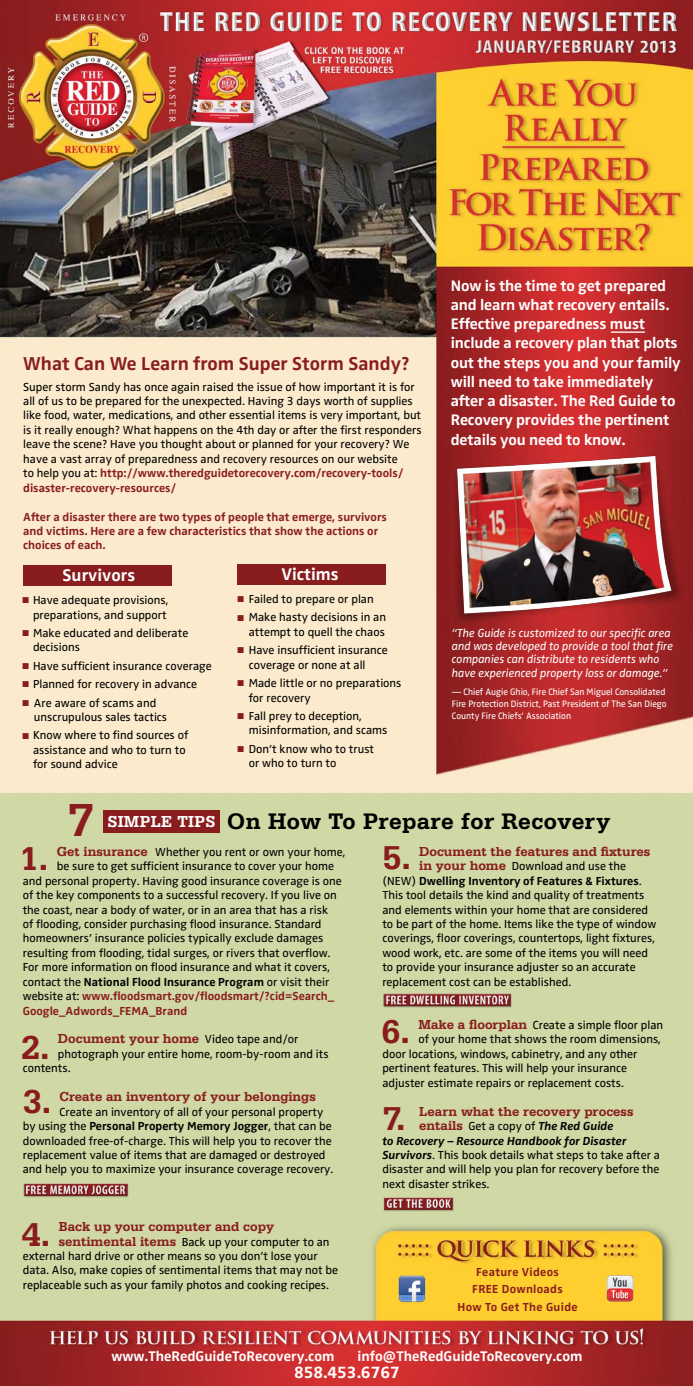
<style>
.page{position:relative;width:693px;height:1386px;background:#fff}
.page>*{position:absolute;margin:0;border:0;box-sizing:border-box;transform-origin:0 0}
.t1{font:700 49px "Serifa BT";color:#891d1e}
.t2{font:700 35px/54.7px "Serifa BT";color:#891d1e}
.t3{font:700 23.8px "Serifa BT";letter-spacing:.02em;color:#000}
.t4{font:700 19.25px "Zwo";color:#891d1e}
.t5{font:700 17.5px "Zwo";color:#fff}
.t6{font:700 16.89px "Zwo";color:#fff}
.t7{font:700 15.75px/19.2px "Zwo";letter-spacing:-.01em;color:#fff}
.t8{font:700 14.44px "Zwo";color:#fff}
.t9{font:700 13.83px "Serifa BT";color:#891d1e}
.t10{font:12.08px/14.4px "Zwo";color:#000}
.t11{font:700 12.08px/14.4px "Zwo";color:#891d1e}
.t12{font:italic 12.08px/13.1px "Zwo";color:#fff;scale:.95 1}
.t13{font:700 12.08px "Zwo";color:#000}
.t14{font:700 12.08px/17.5px "Zwo";letter-spacing:.025em;color:#891d1e;text-align:center}
.t15{font:9.62px/12.1px "Zwo";color:#fff;scale:.95 1}
.s1{font-weight:700;color:#891d1e}
.s2{color:#891d1e}
.s3{font-size:16.8px;color:#fff}
.s4{font-family:"Serifa BT";font-weight:700;font-size:13.83px;color:#891d1e}
.s5{font-weight:400}
.s6{font-weight:400;color:#000}
.s7{font-family:"Zwo";font-weight:400;font-size:12.08px;color:#000}
.s8{font-weight:700}
.s9{font-weight:700;font-style:italic}
</style>
<div class="page">
<img style="left:0;top:0;width:693px;height:1386px">
<img style="left:427px;top:439px;width:266px;height:197px">
<img style="left:397px;top:1274px;width:30px;height:29px">
<img style="left:606px;top:1274px;width:29px;height:29px">
<div style="left:103px;top:810px;width:117px;height:23px;background:#891d1e"></div>
<img style="left:378px;top:1191px;width:91px;height:30px">
<img style="left:17px;top:1176px;width:151px;height:30px">
<div style="left:23px;top:565px;width:148px;height:20px;background:#891d1e"></div>
<div style="left:238px;top:565px;width:148px;height:20px;background:#891d1e"></div>
<img style="left:377px;top:987px;width:147px;height:25px">
<hr style="left:611px;top:331px;width:34px;height:2px;background:#fff">
<h3 class="t4" style="left:23px;top:352px;width:388px">What Can We Learn from Super Storm Sandy?</h3>
<p class="t10" style="left:23px;top:379px;width:400px">Super storm Sandy has once again raised the issue of how important it is for all of us to be prepared for the unexpected. Having 3 days worth of supplies like food, water, medications, and other essential items is very important, but is it really enough? What happens on the 4th day or after the first responders leave the scene? Have you thought about or planned for your recovery? We have a vast array of preparedness and recovery resources on our website<br>to help you at: <span class="s1">http://www.theredguidetorecovery.com/recovery-tools/ disaster-recovery-resources/</span></p>
<p class="t11" style="left:23px;top:509px;width:365px">After a disaster there are two types of people that emerge, survivors and victims. Here are a few characteristics that show the actions or choices of each.</p>
<h3 class="t5" style="left:63px;top:565px;width:74px">Survivors</h3>
<p class="t10" style="left:23px;top:593px;width:147px;text-align:right"><span class="s2">■</span> Have adequate provisions, preparations, and support</p>
<p class="t10" style="left:33px;top:626px;width:157px;text-indent:-11px"><span class="s2">■</span> Make educated and deliberate decisions</p>
<p class="t10" style="left:23px;top:658px;width:191px"><span class="s2">■</span> Have sufficient insurance coverage</p>
<p class="t10" style="left:23px;top:677px;width:176px"><span class="s2">■</span> Planned for recovery in advance</p>
<p class="t10" style="left:34px;top:695px;width:135px;text-indent:-11px"><span class="s2">■</span> Are aware of scams and unscrupulous sales tactics</p>
<p class="t10" style="left:33px;top:728px;width:157px;text-indent:-11px"><span class="s2">■</span> Know where to find sources of assistance and who to turn to for sound advice</p>
<h3 class="t5" style="left:281px;top:564px;width:59px">Victims</h3>
<p class="t10" style="left:237px;top:592px;width:138px"><span class="s2">■</span> Failed to prepare or plan</p>
<p class="t10" style="left:237px;top:610px;width:150px;text-align:right"><span class="s2">■</span> Make hasty decisions in an attempt to quell the chaos</p>
<p class="t10" style="left:249px;top:643px;width:141px;text-indent:-11px"><span class="s2">■</span> Have insufficient insurance coverage or none at all</p>
<p class="t10" style="left:249px;top:676px;width:154px;text-indent:-11px"><span class="s2">■</span> Made little or no preparations for recovery</p>
<p class="t10" style="left:249px;top:709px;width:140px;text-indent:-11px"><span class="s2">■</span> Fall prey to deception, misinformation, and scams</p>
<p class="t10" style="left:249px;top:741px;width:127px;text-indent:-11px"><span class="s2">■</span> Don’t know who to trust or who to turn to</p>
<p class="t7" style="left:451px;top:276px;width:232px">Now is the time to get prepared and learn what recovery entails.<br>Effective preparedness must include a recovery plan that plots out the steps you and your family will need to take immediately after a disaster. The Red Guide to<br>Recovery provides the pertinent details you need to know.</p>
<p class="t12" style="left:452px;top:627px;width:234px">“The Guide is customized to our specific area and was developed to provide a tool that fire companies can distribute to residents who have experienced property loss or damage.”</p>
<p class="t15" style="left:452px;top:686px;width:228px">— Chief Augie Ghio, Fire Chief San Miguel Consolidated<br>Fire Protection District, Past President of The San Diego<br>County Fire Chiefs’ Association</p>
<h1 class="t1" style="left:67px;top:789px;width:28px">7</h1>
<h3 class="t3" style="left:108px;top:806px;width:504px"><span class="s3">SIMPLE TIPS</span> On How To Prepare for Recovery</h3>
<p class="t10" style="left:57px;top:844px;width:290px"><span class="s4">Get insurance</span> Whether you rent or own your home,</p>
<p class="t10" style="left:57px;top:859px;width:279px">be sure to get sufficient insurance to cover your home</p>
<p class="t10" style="left:23px;top:873px;width:321px">and personal property. Having good insurance coverage is one</p>
<p class="t10" style="left:23px;top:888px;width:316px">of the key components to a successful recovery. If you live on</p>
<p class="t10" style="left:23px;top:902px;width:307px">the coast, near a body of water, or in an area that has a risk</p>
<p class="t10" style="left:23px;top:917px;width:300px">of flooding, consider purchasing flood insurance. Standard</p>
<p class="t10" style="left:23px;top:931px;width:302px">homeowners’ insurance policies typically exclude damages</p>
<p class="t10" style="left:23px;top:946px;width:309px">resulting from flooding, tidal surges, or rivers that overflow.</p>
<p class="t10" style="left:23px;top:960px;width:309px">For more information on flood insurance and what it covers,</p>
<p class="t13" style="left:23px;top:975px;width:308px"><span class="s5">contact the</span> National Flood Insurance Program <span class="s5">or visit their</span></p>
<p class="t11" style="left:23px;top:989px;width:313px"><span class="s6">website at:</span> www.floodsmart.gov/floodsmart/?cid=Search_</p>
<p class="t11" style="left:23px;top:1003px;width:166px">Google_Adwords_FEMA_Brand</p>
<p class="t9" style="left:58px;top:1030px;width:242px">Document your home <span class="s7">Video tape and/or</span></p>
<p class="t10" style="left:23px;top:1047px;width:307px;text-indent:35px">photograph your entire home, room-by-room and its contents.</p>
<p class="t9" style="left:60px;top:1088px;width:258px">Create an inventory of your belongings</p>
<p class="t10" style="left:23px;top:1104px;width:312px;text-indent:37px">Create an inventory of all of your personal property by using the <span class="s8">Personal Property Memory Jogger</span>, that can be downloaded free-of-charge. This will help you to recover the replacement value of items that are damaged or destroyed and help you to maximize your insurance coverage recovery.</p>
<p class="t9" style="left:419px;top:843px;width:233px">Document the features and fixtures</p>
<p class="t10" style="left:382px;top:859px;width:276px;text-indent:37px"><span class="s4">in your home</span> Download and use the (NEW) <span class="s8">Dwelling Inventory of Features &amp; Fixtures</span>.<br>This tool details the kind and quality of treatments and elements within your home that are considered to be part of the home. Items like the type of window coverings, floor coverings, countertops, light fixtures, wood work, etc. are some of the items you will need to provide your insurance adjuster so an accurate replacement cost can be established.</p>
<p class="t10" style="left:418px;top:1018px;width:246px"><span class="s4">Make a floorplan</span> Create a simple floor plan</p>
<p class="t10" style="left:418px;top:1032px;width:244px">of your home that shows the room dimensions,</p>
<p class="t10" style="left:382px;top:1047px;width:257px">door locations, windows, cabinetry, and any other</p>
<p class="t10" style="left:382px;top:1061px;width:246px">pertinent features. This will help your insurance</p>
<p class="t10" style="left:382px;top:1075px;width:243px">adjuster estimate repairs or replacement costs.</p>
<p class="t9" style="left:419px;top:1103px;width:216px">Learn what the recovery process</p>
<p class="t10" style="left:382px;top:1119px;width:279px;text-indent:37px"><span class="s4">entails</span> Get a copy of <span class="s9">The Red Guide<br>to Recovery – Resource Handbook for Disaster Survivors</span>. This book details what steps to take after a disaster and will help you plan for recovery before the next disaster strikes.</p>
<h2 class="t2" style="left:382px;top:830px;width:30px">5.</h2>
<h2 class="t2" style="left:20px;top:830px;width:30px">1.</h2>
<h2 class="t2" style="left:381px;top:1003px;width:30px">6.</h2>
<h2 class="t2" style="left:21px;top:1019px;width:32px">2.<br>3.</h2>
<h2 class="t2" style="left:382px;top:1090px;width:25px">7.</h2>
<p class="t9" style="left:59px;top:1218px;width:217px">Back up your computer and copy</p>
<p class="t10" style="left:23px;top:1234px;width:317px;text-indent:36px"><span class="s4">sentimental items</span> Back up your computer to an external hard drive or other means so you don’t lose your data. Also, make copies of sentimental items that may not be replaceable such as your family photos and cooking recipes.</p>
<h2 class="t2" style="left:22px;top:1207px;width:30px">4.</h2>
<p class="t14" style="left:457px;top:1263px;width:122px">Feature Videos<br>FREE Downloads<br>How To Get The Guide</p>
<p class="t8" style="left:111px;top:1348px;width:225px">www.TheRedGuideToRecovery.com</p>
<p class="t8" style="left:358px;top:1348px;width:226px">info@TheRedGuideToRecovery.com</p>
<h3 class="t6" style="left:294px;top:1363px;width:107px">858.453.6767</h3>
</div>
